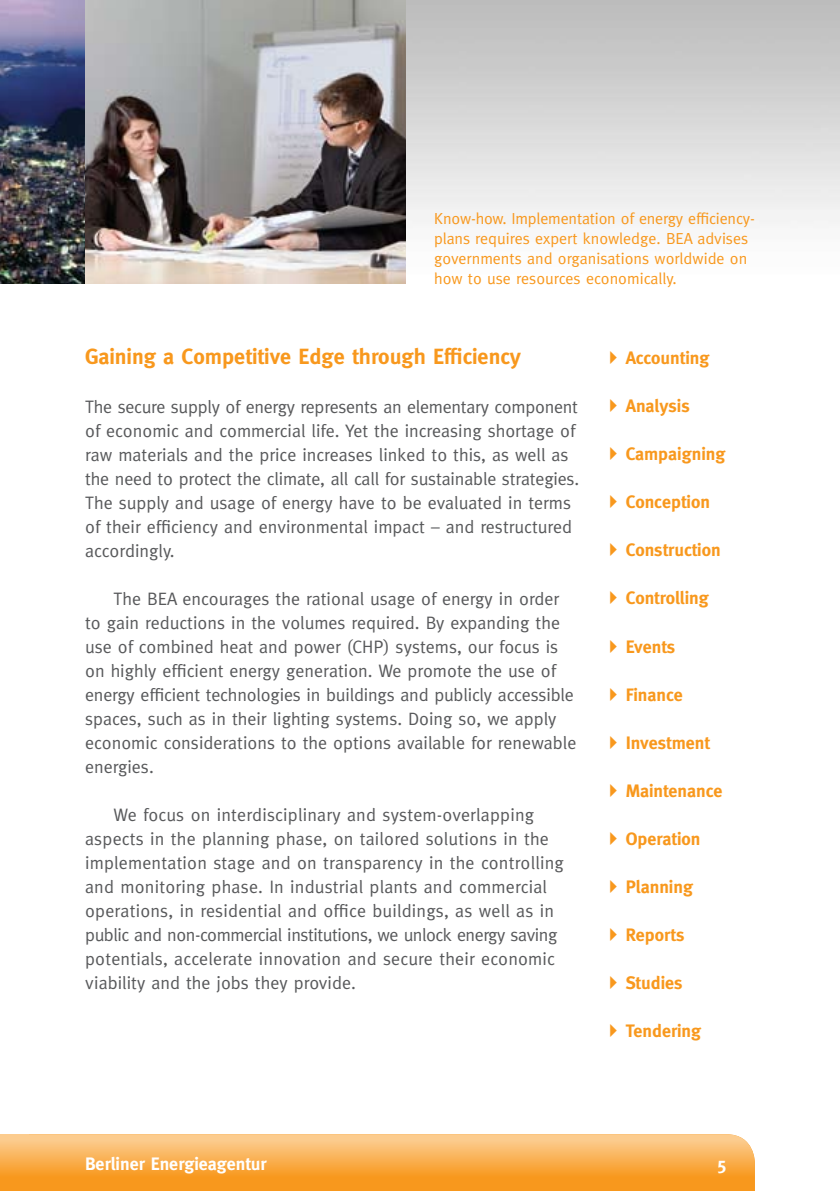
<style>
.page{position:relative;width:840px;height:1191px;background:#fff}
.page>*{position:absolute;margin:0;border:0;box-sizing:border-box;transform-origin:0 0}
.t1{font:700 22px "Meta";color:#f8981d}
.t2{font:18px/24px "Meta";color:#58595b}
.t3{font:700 18px "Meta";color:#f8981d}
.t4{font:700 18px "Meta";color:#fff}
.t5{font:16px/20px "Meta";color:#f8981d}
</style>
<div class="page">
<img style="left:405px;top:0;width:434px;height:283px">
<img style="left:0;top:0;width:405px;height:283px">
<svg style="left:28px;top:1134px;width:726px;height:57px;background:#f9ae4d"></svg>
<svg style="left:0;top:1134px;width:28px;height:57px;background:#f9ae4d"></svg>
<p class="t5" style="left:434px;top:208px;width:322px">Know-how. Implementation of energy efficiency&shy;plans requires expert knowledge. BEA advises governments and organisations worldwide on how to use resources economically.</p>
<p class="t1" style="left:85px;top:344px;width:437px">Gaining a Competitive Edge through Efficiency</p>
<p class="t2" style="left:85px;top:394px;width:495px">The secure supply of energy represents an elementary component of economic and commercial life. Yet the increasing shortage of raw materials and the price increases linked to this, as well as the need to protect the climate, all call for sustainable strategies.<br>The supply and usage of energy have to be evaluated in terms of their efficiency and environmental impact – and restructured accordingly.</p>
<p class="t2" style="left:85px;top:586px;width:492px;text-indent:28px">The BEA encourages the rational usage of energy in order to gain reductions in the volumes required. By expanding the use of combined heat and power (CHP) systems, our focus is on highly efficient energy generation. We promote the use of energy efficient technologies in buildings and publicly accessible spaces, such as in their lighting systems. Doing so, we apply economic considerations to the options available for renewable energies.</p>
<p class="t2" style="left:85px;top:802px;width:480px;text-indent:28px">We focus on interdisciplinary and system-overlapping aspects in the planning phase, on tailored solutions in the implementation stage and on transparency in the controlling and monitoring phase. In industrial plants and commercial operations, in residential and office buildings, as well as in public and non-commercial institutions, we unlock energy saving potentials, accelerate innovation and secure their economic viability and the jobs they provide.</p>
<p class="t4" style="left:85px;top:1153px;width:183px">Berliner Energieagentur</p>
<p class="t3" style="left:625px;top:348px;width:85px">Accounting</p>
<p class="t3" style="left:625px;top:396px;width:65px">Analysis</p>
<p class="t3" style="left:625px;top:444px;width:101px">Campaigning</p>
<p class="t3" style="left:625px;top:492px;width:86px">Conception</p>
<p class="t3" style="left:625px;top:540px;width:96px">Construction</p>
<p class="t3" style="left:625px;top:588px;width:85px">Controlling</p>
<p class="t3" style="left:625px;top:636px;width:51px">Events</p>
<p class="t3" style="left:625px;top:684px;width:59px">Finance</p>
<p class="t3" style="left:625px;top:732px;width:86px">Investment</p>
<p class="t3" style="left:625px;top:780px;width:98px">Maintenance</p>
<p class="t3" style="left:625px;top:828px;width:76px">Operation</p>
<p class="t3" style="left:625px;top:876px;width:69px">Planning</p>
<p class="t3" style="left:625px;top:924px;width:60px">Reports</p>
<p class="t3" style="left:625px;top:972px;width:58px">Studies</p>
<p class="t3" style="left:625px;top:1020px;width:77px">Tendering</p>
<p class="t4" style="left:716px;top:1153px;width:11px">5</p>
</div>
